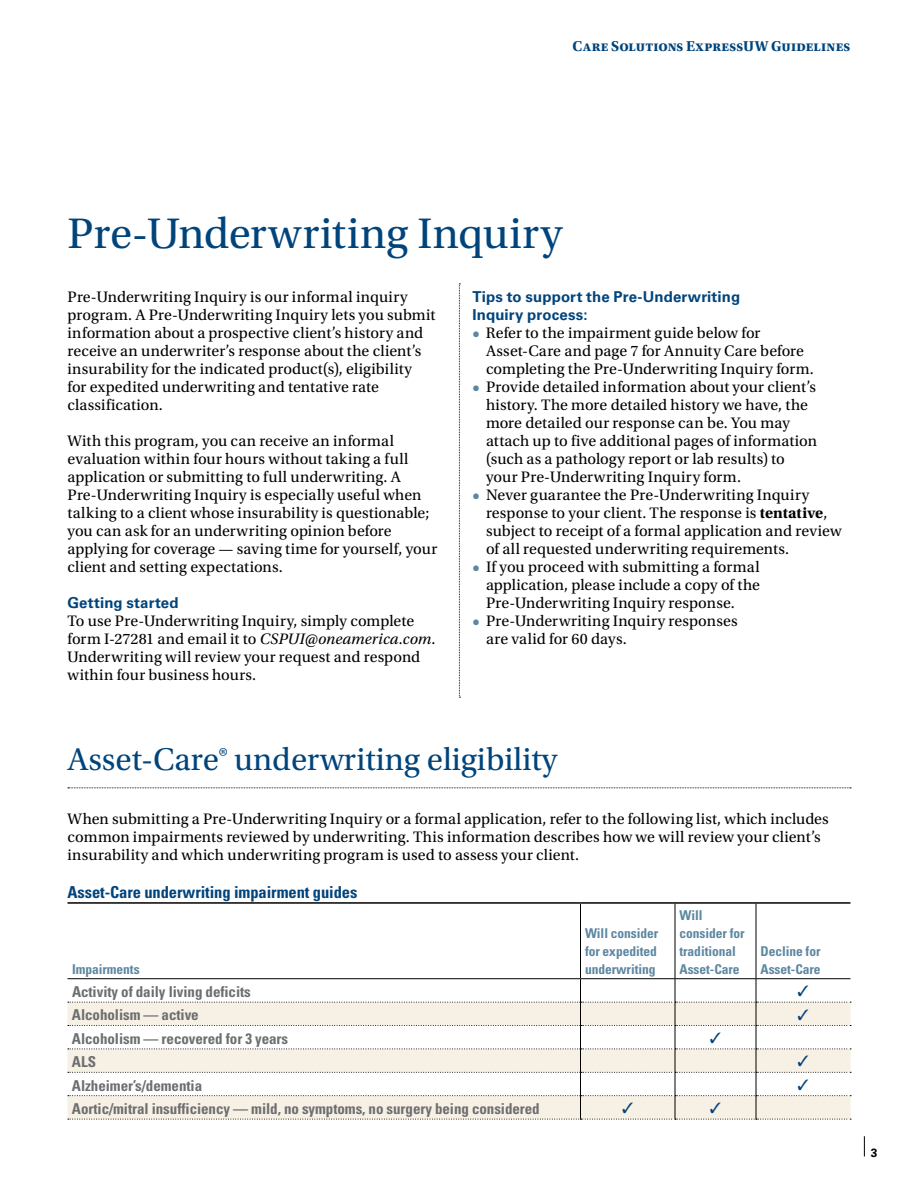
<style>
.page{position:relative;width:918px;height:1188px;background:#fff}
.page>*{position:absolute;margin:0;border:0;box-sizing:border-box;transform-origin:0 0}
.t1{font:45px "Utopia Std";letter-spacing:.01em;color:#00447c}
.t2{font:33px "Utopia Std";color:#00447c}
.t3{font:700 condensed 16.5px "Univers LT Std";letter-spacing:-.005em;color:#00447c}
.t4{font:15.9px/18px "Utopia Std";letter-spacing:.005em;color:#000}
.t5{font:700 condensed 15px "Univers LT Std";letter-spacing:-.005em;color:#6d6e71}
.t6{font:700 15px/18px "Univers LT Std";letter-spacing:.01em;color:#00447c}
.t7{font:700 15px "Utopia Std";letter-spacing:.01em;color:#00447c}
.t8{font:700 condensed 13.5px/18px "Univers LT Std";letter-spacing:-.005em;color:#5d87a1}
.t9{font:700 12px "Univers LT Std";color:#000}
.s1{font-style:italic}
.s2{font-weight:700;color:#5d87a1}
.s3{font-weight:700}
</style>
<div class="page">
<svg style="left:864px;top:1136px;width:1px;height:20px"></svg>
<svg style="left:459px;top:284px;width:1px;height:414px"></svg>
<svg style="left:68px;top:788px;width:783px;height:1px"></svg>
<hr style="left:675px;top:904px;width:1px;height:74px;background:#000">
<hr style="left:756px;top:904px;width:1px;height:74px;background:#000">
<hr style="left:580px;top:904px;width:1px;height:74px;background:#000">
<hr style="left:68px;top:978px;width:512px;height:1px;background:#000">
<hr style="left:580px;top:978px;width:95px;height:1px;background:#000">
<hr style="left:675px;top:978px;width:81px;height:1px;background:#000">
<hr style="left:756px;top:978px;width:94px;height:1px;background:#000">
<hr style="left:68px;top:902px;width:512px;height:2px;background:#000">
<hr style="left:580px;top:902px;width:95px;height:2px;background:#000">
<hr style="left:675px;top:902px;width:81px;height:2px;background:#000">
<hr style="left:756px;top:902px;width:94px;height:2px;background:#000">
<svg style="left:68px;top:979px;width:783px;height:141px"></svg>
<p class="t7" style="left:573px;top:38px;width:279px">Care Solutions ExpressUW Guidelines</p>
<h1 class="t1" style="left:68px;top:209px;width:496px">Pre-Underwriting Inquiry</h1>
<p class="t4" style="left:68px;top:288px;width:369px">Pre-Underwriting Inquiry is our informal inquiry program. A Pre-Underwriting Inquiry lets you submit information about a prospective client’s history and receive an underwriter’s response about the client’s insurability for the indicated product(s), eligibility<br>for expedited underwriting and tentative rate classification.</p>
<p class="t4" style="left:68px;top:432px;width:371px">With this program, you can receive an informal evaluation within four hours without taking a full application or submitting to full underwriting. A Pre-Underwriting Inquiry is especially useful when talking to a client whose insurability is questionable; you can ask for an underwriting opinion before applying for coverage — saving time for yourself, your client and setting expectations.</p>
<p class="t6" style="left:68px;top:593px;width:113px">Getting started</p>
<p class="t4" style="left:68px;top:612px;width:370px">To use Pre-Underwriting Inquiry, simply complete form I-27281 and email it to <span class="s1">CSPUI@oneamerica.com</span>.<br>Underwriting will review your request and respond within four business hours.</p>
<p class="t6" style="left:472px;top:287px;width:269px">Tips to support the Pre-Underwriting<br>Inquiry process:</p>
<p class="t4" style="left:486px;top:324px;width:329px;text-indent:-14px"><span class="s2">•</span> Refer to the impairment guide below for<br>Asset-Care and page 7 for Annuity Care before completing the Pre-Underwriting Inquiry form.</p>
<p class="t4" style="left:486px;top:378px;width:333px;text-indent:-13px"><span class="s2">•</span> Provide detailed information about your client’s history. The more detailed history we have, the more detailed our response can be. You may attach up to five additional pages of information (such as a pathology report or lab results) to your Pre-Underwriting Inquiry form.</p>
<p class="t4" style="left:486px;top:486px;width:357px;text-indent:-13px"><span class="s2">•</span> Never guarantee the Pre-Underwriting Inquiry response to your client. The response is <span class="s3">tentative</span>, subject to receipt of a formal application and review of all requested underwriting requirements.</p>
<p class="t4" style="left:486px;top:558px;width:276px;text-align:justify;text-indent:-13px"><span class="s2">•</span> If you proceed with submitting a formal application, please include a copy of the Pre-Underwriting Inquiry response.</p>
<p class="t4" style="left:486px;top:612px;width:253px;text-indent:-13px"><span class="s2">•</span> Pre-Underwriting Inquiry responses are valid for 60 days.</p>
<h2 class="t2" style="left:68px;top:741px;width:491px">Asset-Care® underwriting eligibility</h2>
<p class="t4" style="left:68px;top:810px;width:763px">When submitting a Pre-Underwriting Inquiry or a formal application, refer to the following list, which includes common impairments reviewed by underwriting. This information describes how we will review your client’s insurability and which underwriting program is used to assess your client.</p>
<p class="t3" style="left:68px;top:882px;width:291px">Asset-Care underwriting impairment guides</p>
<p class="t8" style="left:72px;top:960px;width:69px">Impairments</p>
<p class="t5" style="left:72px;top:983px;width:180px">Activity of daily living deficits</p>
<p class="t5" style="left:72px;top:1006px;width:128px">Alcoholism — active</p>
<p class="t5" style="left:72px;top:1029px;width:218px">Alcoholism — recovered for 3 years</p>
<p class="t5" style="left:72px;top:1053px;width:26px">ALS</p>
<p class="t5" style="left:72px;top:1076px;width:132px">Alzheimer’s/dementia</p>
<p class="t5" style="left:72px;top:1100px;width:469px">Aortic/mitral insufficiency — mild, no symptoms, no surgery being considered</p>
<p class="t8" style="left:585px;top:924px;width:75px;text-align:justify">Will consider for expedited underwriting</p>
<p class="t8" style="left:680px;top:906px;width:67px">Will consider for traditional<br>Asset-Care</p>
<p class="t8" style="left:760px;top:942px;width:62px">Decline for<br>Asset-Care</p>
<p class="t9" style="left:871px;top:1145px;width:8px">3</p>
</div>
